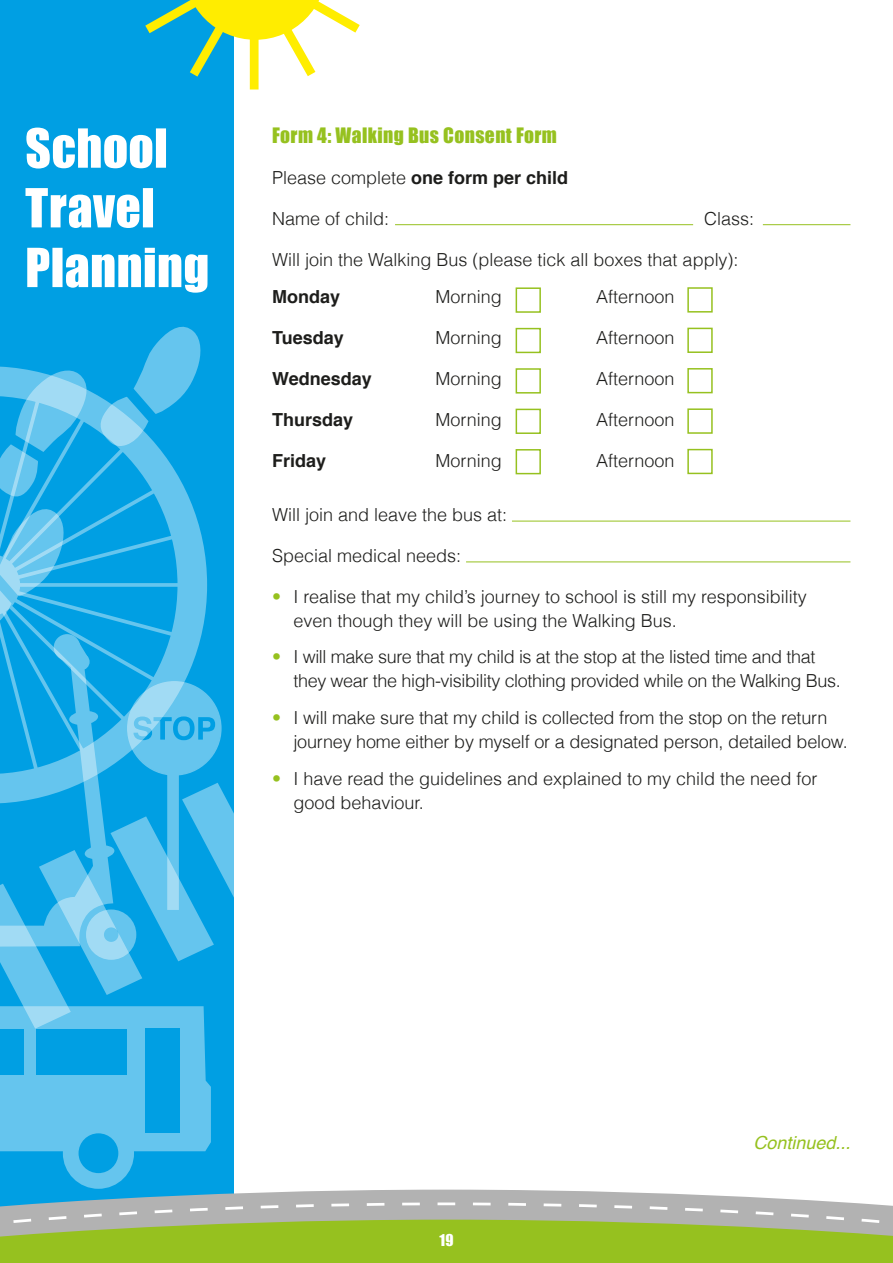
<style>
.page{position:relative;width:893px;height:1263px;background:#fff}
.page>*{position:absolute;margin:0;border:0;box-sizing:border-box;transform-origin:0 0}
.t1{font:19.5px "Impact";letter-spacing:.02em;color:#96c11f}
.t2{font:300 18px/24px "Helvetica";color:#1d1d1b}
.t3{font:300 18px/24px "Helvetica";letter-spacing:-.02em;color:#1d1d1b}
.t4{font:700 18px "Helvetica";color:#1d1d1b}
.t5{font:italic 18px "Helvetica";color:#96c11f}
.t6{font:15px "Impact";color:#fff}
.s1{font-weight:300}
.s2{color:#96c11f}
</style>
<div class="page">
<div style="left:0;top:0;width:234px;height:1263px;background:#009fe3"></div>
<svg style="left:63px;top:1117px;width:71px;height:72px"></svg>
<div style="left:79px;top:1133px;width:39px;height:40px;background:#009fe3;border-radius:50%"></div>
<svg style="left:27px;top:248px;width:180px;height:45px"></svg>
<svg style="left:26px;top:188px;width:127px;height:40px"></svg>
<svg style="left:26px;top:128px;width:140px;height:41px"></svg>
<svg style="left:0;top:326px;width:234px;height:825px"></svg>
<div style="left:145px;top:1029px;width:34px;height:104px;background:#009fe3"></div>
<div style="left:250px;top:0;width:9px;height:90px;background:#ffed00"></div>
<svg style="left:145px;top:0;width:215px;height:86px"></svg>
<div style="left:0;top:1253px;width:893px;height:10px;background:#96c11f"></div>
<svg style="left:0;top:1174px;width:893px;height:79px"></svg>
<svg style="left:0;top:1201px;width:893px;height:26px"></svg>
<div style="left:516px;top:287px;width:25px;height:26px;background:#fff;border:2px solid #96c11f"></div>
<div style="left:687px;top:287px;width:26px;height:26px;background:#fff;border:2px solid #96c11f"></div>
<div style="left:516px;top:328px;width:25px;height:25px;background:#fff;border:2px solid #96c11f"></div>
<div style="left:687px;top:328px;width:26px;height:25px;background:#fff;border:2px solid #96c11f"></div>
<div style="left:516px;top:368px;width:25px;height:26px;background:#fff;border:2px solid #96c11f"></div>
<div style="left:687px;top:368px;width:26px;height:25px;background:#fff;border:2px solid #96c11f"></div>
<div style="left:516px;top:409px;width:25px;height:25px;background:#fff;border:2px solid #96c11f"></div>
<div style="left:687px;top:408px;width:26px;height:26px;background:#fff;border:2px solid #96c11f"></div>
<div style="left:516px;top:449px;width:25px;height:25px;background:#fff;border:2px solid #96c11f"></div>
<div style="left:687px;top:449px;width:26px;height:25px;background:#fff;border:2px solid #96c11f"></div>
<hr style="left:395px;top:224px;width:298px;height:1px;background:#96c11f">
<hr style="left:763px;top:224px;width:87px;height:1px;background:#96c11f">
<hr style="left:512px;top:521px;width:338px;height:1px;background:#96c11f">
<hr style="left:466px;top:561px;width:384px;height:1px;background:#96c11f">
<p class="t1" style="left:272px;top:120px;width:286px">Form 4: Walking Bus Consent Form</p>
<p class="t4" style="left:272px;top:163px;width:298px"><span class="s1">Please complete</span> one form per child</p>
<p class="t2" style="left:272px;top:206px;width:119px">Name of child:</p>
<p class="t2" style="left:704px;top:206px;width:52px">Class:</p>
<p class="t2" style="left:272px;top:247px;width:468px">Will join the Walking Bus (please tick all boxes that apply):</p>
<p class="t4" style="left:272px;top:282px;width:70px">Monday</p>
<p class="t2" style="left:436px;top:284px;width:68px">Morning</p>
<p class="t2" style="left:596px;top:284px;width:80px">Afternoon</p>
<p class="t4" style="left:272px;top:323px;width:73px">Tuesday</p>
<p class="t2" style="left:436px;top:325px;width:68px">Morning</p>
<p class="t2" style="left:596px;top:325px;width:80px">Afternoon</p>
<p class="t4" style="left:272px;top:364px;width:101px">Wednesday</p>
<p class="t2" style="left:436px;top:366px;width:68px">Morning</p>
<p class="t2" style="left:596px;top:366px;width:80px">Afternoon</p>
<p class="t4" style="left:272px;top:405px;width:83px">Thursday</p>
<p class="t2" style="left:436px;top:407px;width:68px">Morning</p>
<p class="t2" style="left:596px;top:407px;width:80px">Afternoon</p>
<p class="t4" style="left:272px;top:446px;width:56px">Friday</p>
<p class="t2" style="left:436px;top:448px;width:68px">Morning</p>
<p class="t2" style="left:596px;top:448px;width:80px">Afternoon</p>
<p class="t2" style="left:272px;top:501px;width:237px">Will join and leave the bus at:</p>
<p class="t2" style="left:272px;top:542px;width:191px">Special medical needs:</p>
<p class="t2" style="left:293px;top:583px;width:515px;text-indent:-21px"><span class="s2">•</span> I realise that my child’s journey to school is still my responsibility even though they will be using the Walking Bus.</p>
<p class="t3" style="left:293px;top:644px;width:549px;text-indent:-21px"><span class="s2">•</span> I will make sure that my child is at the stop at the listed time and that they wear the high-visibility clothing provided while on the Walking Bus.</p>
<p class="t2" style="left:293px;top:705px;width:556px;text-indent:-21px"><span class="s2">•</span> I will make sure that my child is collected from the stop on the return journey home either by myself or a designated person, detailed below.</p>
<p class="t2" style="left:293px;top:766px;width:525px;text-indent:-21px"><span class="s2">•</span> I have read the guidelines and explained to my child the need for good behaviour.</p>
<p class="t6" style="left:439px;top:1229px;width:16px">19</p>
<p class="t5" style="left:753px;top:1128px;width:99px">Continued...</p>
</div>
